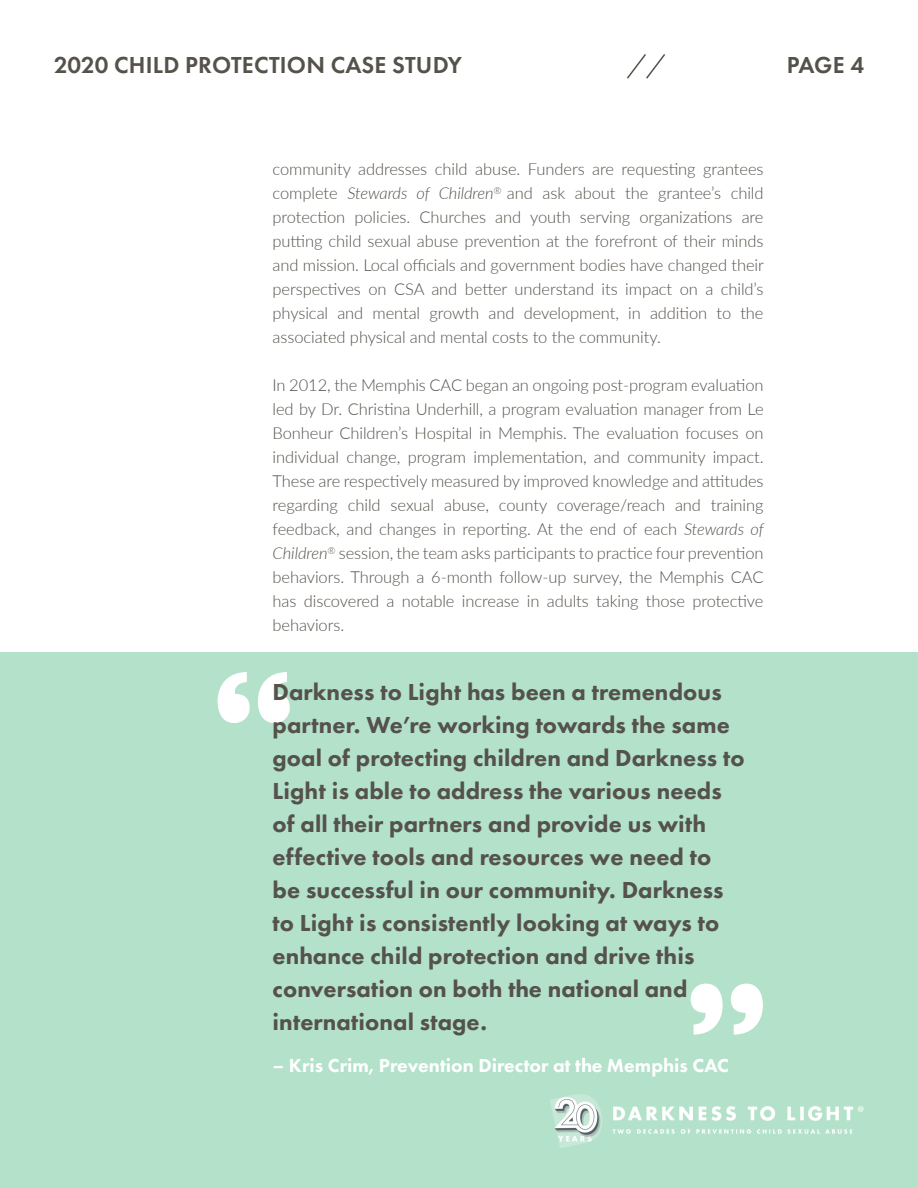
<style>
.page{position:relative;width:918px;height:1188px;background:#fff}
.page>*{position:absolute;margin:0;border:0;box-sizing:border-box;transform-origin:0 0}
.t1{font:800 24px/33px "Futura PT";letter-spacing:.005em;color:#55514b}
.t2{font:600 24px "Futura PT";letter-spacing:.01em;color:#55514b}
.Quote_Attribution{font:800 19.5px "Futura PT";color:#fff}
.Body_Copy{font:300 16.5px/24px "Lato";letter-spacing:-.005em;color:#55514b;text-align:justify}
.s1{font-style:italic}
</style>
<div class="page">
<svg style="left:627px;top:54px;width:38px;height:25px"></svg>
<div style="left:0;top:652px;width:918px;height:536px;background:#b3e1ca"></div>
<svg style="left:218px;top:672px;width:72px;height:51px"></svg>
<svg style="left:691px;top:984px;width:72px;height:51px"></svg>
<img style="left:550px;top:1094px;width:314px;height:54px">
<p class="t2" style="left:54px;top:50px;width:409px">2020 CHILD PROTECTION CASE STUDY</p>
<p class="t2" style="left:787px;top:50px;width:79px">PAGE 4</p>
<p class="Body_Copy" style="left:273px;top:157px;width:493px">community addresses child abuse. Funders are requesting grantees complete <span class="s1">Stewards of Children</span><sup>®</sup> and ask about the grantee’s child protection policies. Churches and youth serving organizations are putting child sexual abuse prevention at the forefront of their minds and mission. Local officials and government bodies have changed their perspectives on CSA and better understand its impact on a child’s physical and mental growth and development, in addition to the associated physical and mental costs to the community.</p>
<p class="Body_Copy" style="left:273px;top:373px;width:493px">In 2012, the Memphis CAC began an ongoing post-program evaluation led by Dr. Christina Underhill, a program evaluation manager from Le Bonheur Children’s Hospital in Memphis. The evaluation focuses on individual change, program implementation, and community impact.<br>These are respectively measured by improved knowledge and attitudes regarding child sexual abuse, county coverage/reach and training feedback, and changes in reporting. At the end of each <span class="s1">Stewards of Children</span><sup>®</sup> session, the team asks participants to practice four prevention behaviors. Through a 6-month follow-up survey, the Memphis CAC has discovered a notable increase in adults taking those protective behaviors.</p>
<p class="t1" style="left:273px;top:675px;width:474px">Darkness to Light has been a tremendous partner. We’re working towards the same goal of protecting children and Darkness to Light is able to address the various needs of all their partners and provide us with effective tools and resources we need to be successful in our community. Darkness to Light is consistently looking at ways to enhance child protection and drive this conversation on both the national and international stage.</p>
<p class="Quote_Attribution" style="left:273px;top:1053px;width:458px">– Kris Crim, Prevention Director at the Memphis CAC</p>
</div>
